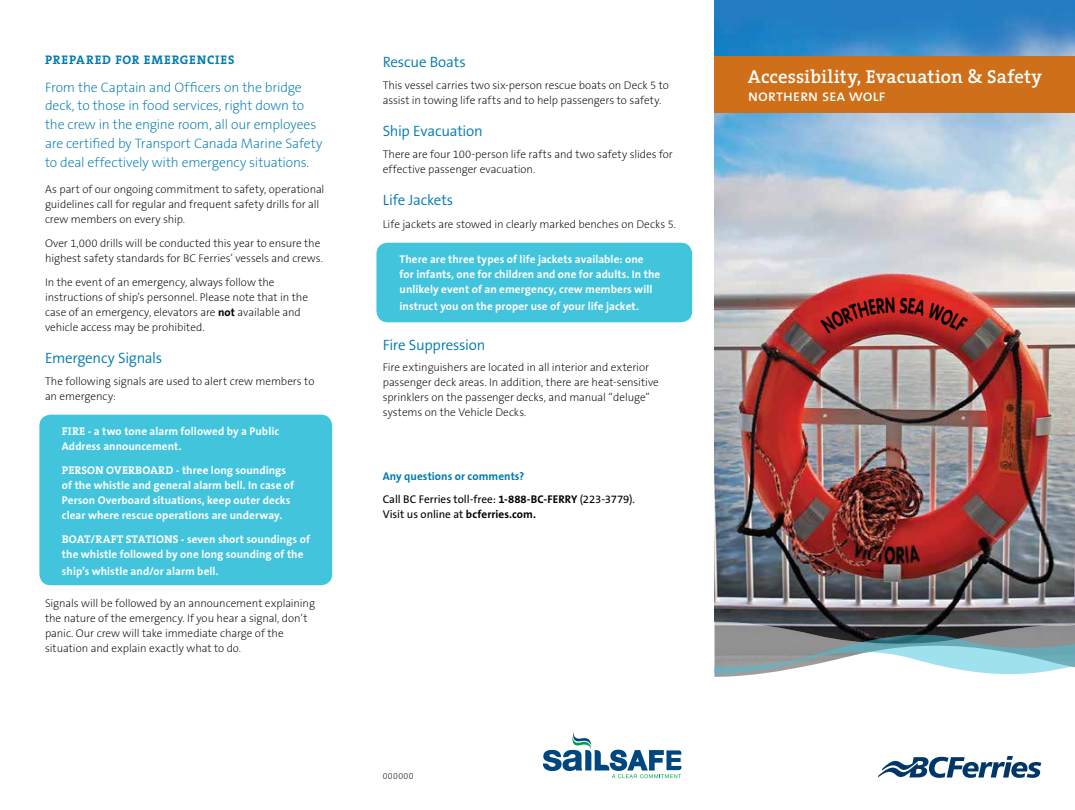
<style>
.page{position:relative;width:1075px;height:810px;background:#fff}
.page>*{position:absolute;margin:0;border:0;box-sizing:border-box;transform-origin:0 0}
.t1{font:600 18.75px "The Serif";letter-spacing:.005em;color:#fff}
.t2{font:16.25px "The Sans Caps";letter-spacing:-.015em;color:#fff}
.t3{font:300 15px "The Sans B4";letter-spacing:-.015em;color:#007ab0}
.t4{font:200 13.75px/18.8px "The Sans B2";letter-spacing:-.01em;color:#007ab0}
.t5{font:700 12.5px "The Serif";letter-spacing:.065em;color:#007ab0}
.t6{font:200 11.25px/15px "The Sans B2";letter-spacing:-.005em;color:#000}
.t7{font:700 11.25px/15px "The Sans";letter-spacing:.005em;color:#fff}
.t8{font:11.25px/15px "The Sans B5 Plain";color:#000}
.t9{font:700 11.25px "The Sans";letter-spacing:.005em;color:#007ab0}
.t10{font:8.75px "The Sans Extra Light Expert";letter-spacing:.045em;color:#000}
.s1{font-family:"The Sans B7";font-weight:700}
.s2{font-family:"The Serif Bold Caps";font-weight:400}
.s3{font-family:"The Serif"}
</style>
<div class="page">
<img style="left:714px;top:0;width:360px;height:622px">
<div style="left:376px;top:243px;width:316px;height:79px;background:#42c4dd;border-radius:11px"></div>
<svg style="left:714px;top:622px;width:360px;height:55px"></svg>
<svg style="left:543px;top:731px;width:138px;height:47px"></svg>
<div style="left:714px;top:56px;width:360px;height:56px;background:#d06f1a"></div>
<svg style="left:878px;top:756px;width:163px;height:22px"></svg>
<div style="left:39px;top:415px;width:293px;height:170px;background:#42c4dd;border-radius:11px"></div>
<svg style="left:820px;top:297px;width:148px;height:37px;background:#c62825"></svg>
<p class="t5" style="left:45px;top:52px;width:191px">PREPARED FOR EMERGENCIES</p>
<p class="t4" style="left:45px;top:78px;width:279px">From the Captain and Officers on the bridge deck, to those in food services, right down to the crew in the engine room, all our employees are certified by Transport Canada Marine Safety to deal effectively with emergency situations.</p>
<p class="t6" style="left:45px;top:182px;width:281px">As part of our ongoing commitment to safety, operational guidelines call for regular and frequent safety drills for all crew members on every ship.</p>
<p class="t6" style="left:45px;top:236px;width:279px">Over 1,000 drills will be conducted this year to ensure the highest safety standards for BC Ferries’ vessels and crews.</p>
<p class="t6" style="left:45px;top:275px;width:264px">In the event of an emergency, always follow the instructions of ship’s personnel. Please note that in the case of an emergency, elevators are <span class="s1">not</span> available and vehicle access may be prohibited.</p>
<h3 class="t3" style="left:45px;top:350px;width:119px">Emergency Signals</h3>
<p class="t6" style="left:45px;top:374px;width:271px">The following signals are used to alert crew members to an emergency:</p>
<p class="t7" style="left:62px;top:423px;width:219px"><span class="s2">FIRE</span> - a two tone alarm followed by a Public<br>Address announcement.</p>
<p class="t7" style="left:62px;top:462px;width:234px"><span class="s3">PERSON OVERBOARD</span> - three long soundings of the whistle and general alarm bell. In case of Person Overboard situations, keep outer decks clear where rescue operations are underway.</p>
<p class="t7" style="left:62px;top:531px;width:250px"><span class="s3">BOAT/RAFT STATIONS</span> - seven short soundings of the whistle followed by one long sounding of the</p>
<p class="t7" style="left:62px;top:563px;width:158px">ship’s whistle and/or alarm bell.</p>
<p class="t6" style="left:45px;top:596px;width:271px">Signals will be followed by an announcement explaining the nature of the emergency. If you hear a signal, don’t panic. Our crew will take immediate charge of the situation and explain exactly what to do.</p>
<h3 class="t3" style="left:382px;top:54px;width:85px">Rescue Boats</h3>
<p class="t6" style="left:382px;top:78px;width:287px">This vessel carries two six-person rescue boats on Deck 5 to assist in towing life rafts and to help passengers to safety.</p>
<h3 class="t3" style="left:382px;top:123px;width:102px">Ship Evacuation</h3>
<p class="t6" style="left:382px;top:147px;width:292px">There are four 100-person life rafts and two safety slides for effective passenger evacuation.</p>
<h3 class="t3" style="left:382px;top:192px;width:72px">Life Jackets</h3>
<p class="t6" style="left:382px;top:217px;width:295px">Life jackets are stowed in clearly marked benches on Decks 5.</p>
<p class="t7" style="left:399px;top:252px;width:262px">There are three types of life jackets available: one for infants, one for children and one for adults. In the unlikely event of an emergency, crew members will</p>
<p class="t7" style="left:399px;top:298px;width:241px">instruct you on the proper use of your life jacket.</p>
<h3 class="t3" style="left:383px;top:336px;width:104px">Fire Suppression</h3>
<p class="t6" style="left:383px;top:360px;width:278px">Fire extinguishers are located in all interior and exterior passenger deck areas. In addition, there are heat-sensitive sprinklers on the passenger decks, and manual “deluge” systems on the Vehicle Decks.</p>
<p class="t9" style="left:382px;top:467px;width:143px">Any questions or comments?</p>
<p class="t8" style="left:382px;top:492px;width:254px">Call BC Ferries toll-free: <span class="s1">1-888-BC-FERRY</span> (223-3779).<br>Visit us online at <span class="s1">bcferries.com.</span></p>
<p class="t10" style="left:382px;top:768px;width:32px">000000</p>
<h1 class="t1" style="left:748px;top:64px;width:296px">Accessibility, Evacuation &amp; Safety</h1>
<h2 class="t2" style="left:748px;top:82px;width:139px">northern sea wolf</h2>
</div>
